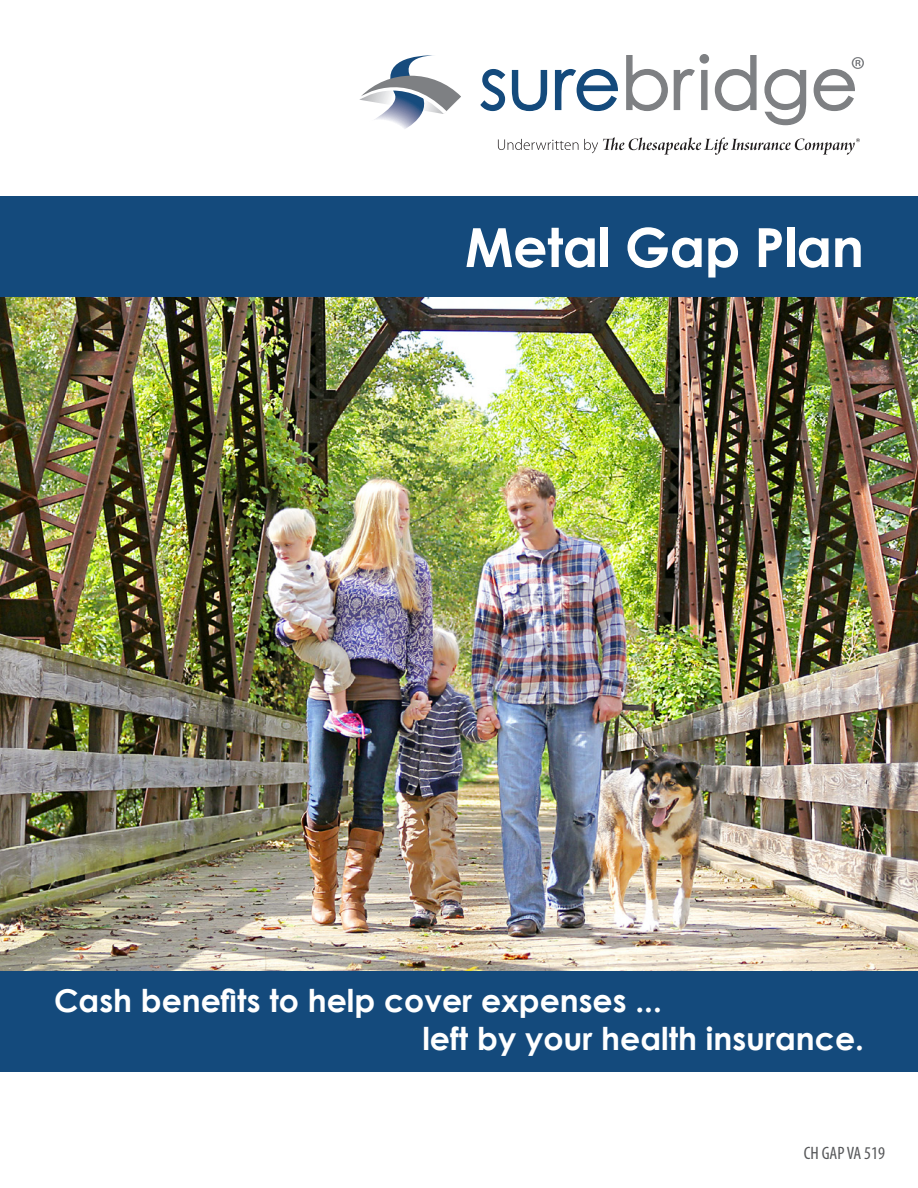
<style>
.page{position:relative;width:918px;height:1188px;background:#fff}
.page>*{position:absolute;margin:0;border:0;box-sizing:border-box;transform-origin:0 0}
.t1{font:700 54px "Century Gothic";letter-spacing:-.01em;color:#fff}
.t2{font:700 31.5px "Century Gothic";color:#fff}
.t3{font:condensed 18px "Myriad Pro";color:#57585a}
</style>
<div class="page">
<img style="left:0;top:297px;width:918px;height:674px">
<svg style="left:480px;top:68px;width:68px;height:44px"></svg>
<svg style="left:554px;top:69px;width:64px;height:43px"></svg>
<svg style="left:626px;top:54px;width:131px;height:57px"></svg>
<svg style="left:764px;top:69px;width:43px;height:57px"></svg>
<svg style="left:498px;top:137px;width:362px;height:18px"></svg>
<svg style="left:813px;top:57px;width:51px;height:54px"></svg>
<svg style="left:359px;top:55px;width:102px;height:74px"></svg>
<div style="left:0;top:971px;width:918px;height:100px;background:#144a7c"></div>
<div style="left:0;top:197px;width:918px;height:100px;background:#144a7c"></div>
<p class="t1" style="left:465px;top:206px;width:401px">Metal Gap Plan</p>
<p class="t2" style="left:54px;top:977px;width:609px">Cash benefits to help cover expenses ...</p>
<p class="t2" style="left:422px;top:1014px;width:443px">left by your health insurance.</p>
<p class="t3" style="left:804px;top:1143px;width:83px">CH GAP VA 519</p>
</div>
